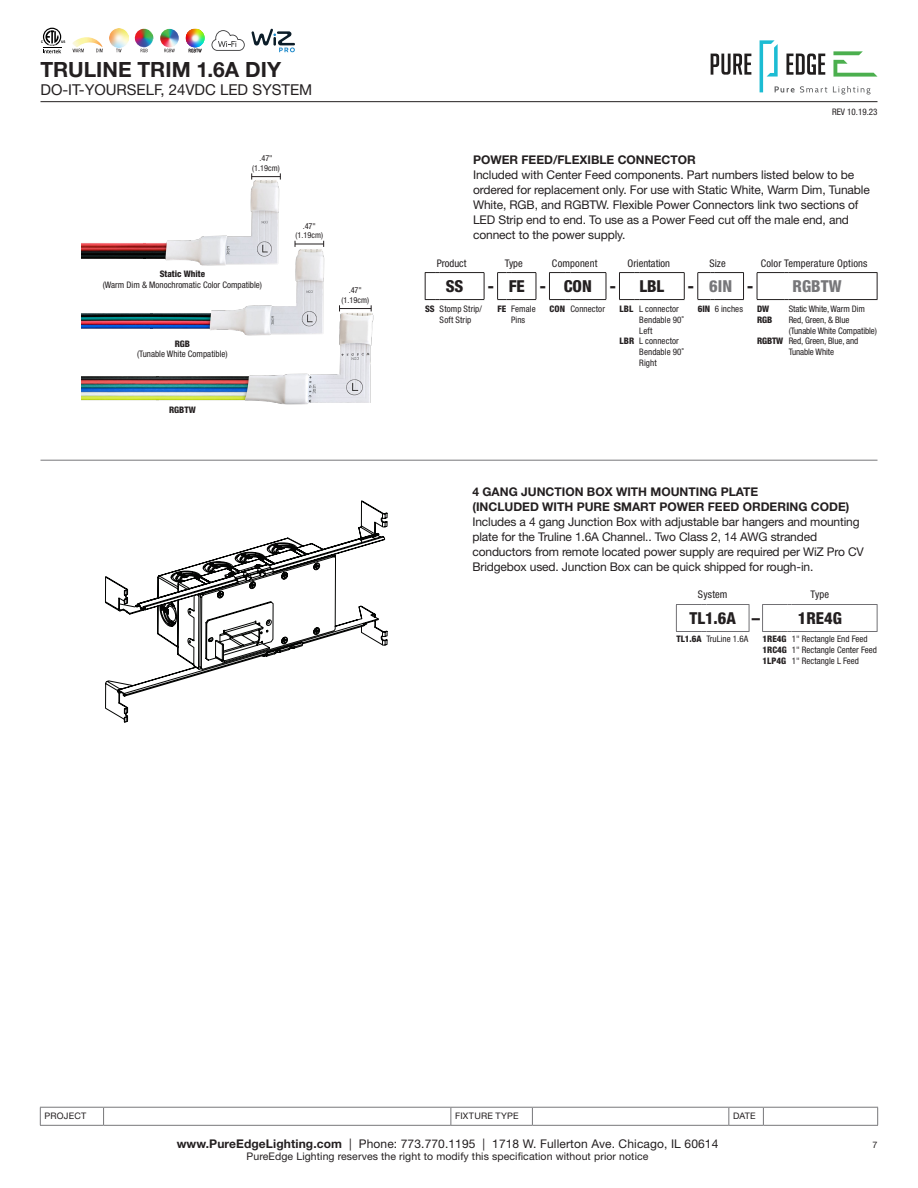
<style>
.page{position:relative;width:918px;height:1188px;background:#fff}
.page>*{position:absolute;margin:0;border:0;box-sizing:border-box;transform-origin:0 0}
.t1{font:700 21px "Helvetica Neue LT Std";color:#231f20}
.t2{font:800 condensed 16.5px "Helvetica Neue LT Std";color:#231f20}
.t3{font:800 condensed 16.5px "Helvetica Neue LT Std";color:#77777a}
.t4{font:15px "Helvetica Neue LT Std";color:#231f20}
.t5{font:12px/15px "Helvetica Neue LT Std";letter-spacing:-.01em;color:#231f20}
.t6{font:700 12px/15px "Helvetica Neue LT Std";color:#231f20}
.t7{font:12px "Helvetica Neue LT Std";letter-spacing:.01em;color:#231f20}
.t8{font:10.5px "Helvetica Neue LT Std";letter-spacing:.01em;color:#231f20}
.t9{font:condensed 10.5px "Helvetica Neue LT Std";letter-spacing:.01em;color:#231f20}
.t10{font:condensed 9px/10.8px "Helvetica Neue LT Std";color:#231f20}
.t11{font:800 condensed 9px "Helvetica Neue LT Std";color:#231f20}
.t12{font:9px "Helvetica Neue LT Std";letter-spacing:.02em;color:#231f20}
.t13{font:condensed 8.25px "Helvetica Neue LT Std";color:#231f20}
.s1{font-weight:800}
.s2{font-stretch:normal}
.s3{font-weight:700}
</style>
<div class="page">
<hr style="left:40px;top:1107px;width:64px;height:1px;background:#77777a">
<svg style="left:40px;top:1108px;width:1px;height:17px"></svg>
<hr style="left:104px;top:1107px;width:347px;height:1px;background:#77777a">
<svg style="left:103px;top:1108px;width:1px;height:17px"></svg>
<hr style="left:451px;top:1107px;width:81px;height:1px;background:#77777a">
<svg style="left:450px;top:1108px;width:1px;height:17px"></svg>
<hr style="left:532px;top:1107px;width:197px;height:1px;background:#77777a">
<svg style="left:532px;top:1108px;width:1px;height:17px"></svg>
<hr style="left:729px;top:1107px;width:34px;height:1px;background:#77777a">
<svg style="left:728px;top:1108px;width:1px;height:17px"></svg>
<hr style="left:763px;top:1107px;width:115px;height:1px;background:#77777a">
<svg style="left:763px;top:1108px;width:1px;height:17px"></svg>
<svg style="left:877px;top:1108px;width:1px;height:17px"></svg>
<hr style="left:40px;top:1125px;width:64px;height:1px;background:#77777a">
<hr style="left:104px;top:1125px;width:347px;height:1px;background:#77777a">
<hr style="left:451px;top:1125px;width:81px;height:1px;background:#77777a">
<hr style="left:532px;top:1125px;width:197px;height:1px;background:#77777a">
<hr style="left:729px;top:1125px;width:34px;height:1px;background:#77777a">
<hr style="left:763px;top:1125px;width:115px;height:1px;background:#77777a">
<hr style="left:40px;top:101px;width:838px;height:1px;background:#231f20">
<svg style="left:833px;top:86px;width:38px;height:9px"></svg>
<svg style="left:833px;top:51px;width:45px;height:26px"></svg>
<svg style="left:711px;top:54px;width:40px;height:21px"></svg>
<svg style="left:760px;top:40px;width:67px;height:53px"></svg>
<svg style="left:189px;top:49px;width:13px;height:3px"></svg>
<img style="left:186px;top:29px;width:19px;height:18px">
<svg style="left:41px;top:28px;width:24px;height:25px"></svg>
<svg style="left:141px;top:49px;width:7px;height:3px"></svg>
<img style="left:134px;top:29px;width:20px;height:19px">
<svg style="left:164px;top:49px;width:11px;height:3px"></svg>
<img style="left:160px;top:29px;width:19px;height:18px;border-radius:9px">
<img style="left:109px;top:29px;width:19px;height:18px">
<svg style="left:116px;top:49px;width:5px;height:3px"></svg>
<svg style="left:72px;top:37px;width:31px;height:15px"></svg>
<svg style="left:212px;top:30px;width:33px;height:21px"></svg>
<svg style="left:252px;top:29px;width:43px;height:23px"></svg>
<hr style="left:440px;top:272px;width:44px;height:1px;background:#231f20">
<hr style="left:570px;top:272px;width:36px;height:1px;background:#231f20">
<hr style="left:639px;top:272px;width:46px;height:1px;background:#231f20">
<hr style="left:789px;top:272px;width:89px;height:1px;background:#231f20">
<svg style="left:877px;top:273px;width:1px;height:26px"></svg>
<svg style="left:425px;top:272px;width:15px;height:28px"></svg>
<hr style="left:440px;top:299px;width:44px;height:1px;background:#231f20">
<hr style="left:570px;top:299px;width:36px;height:1px;background:#231f20">
<hr style="left:639px;top:299px;width:46px;height:1px;background:#231f20">
<hr style="left:789px;top:299px;width:89px;height:1px;background:#231f20">
<svg style="left:484px;top:272px;width:86px;height:28px"></svg>
<svg style="left:606px;top:272px;width:33px;height:28px"></svg>
<svg style="left:684px;top:272px;width:105px;height:28px"></svg>
<img style="left:244px;top:242px;width:81px;height:66px">
<img style="left:81px;top:308px;width:293px;height:97px">
<img style="left:145px;top:174px;width:136px;height:97px">
<img style="left:81px;top:243px;width:64px;height:16px">
<svg style="left:105px;top:501px;width:283px;height:222px"></svg>
<svg style="left:157px;top:459px;width:179px;height:211px"></svg>
<hr style="left:792px;top:604px;width:86px;height:1px;background:#717074">
<svg style="left:762px;top:604px;width:30px;height:28px"></svg>
<hr style="left:792px;top:631px;width:86px;height:1px;background:#717074">
<hr style="left:706px;top:604px;width:43px;height:1px;background:#717074">
<svg style="left:749px;top:605px;width:1px;height:26px"></svg>
<svg style="left:877px;top:605px;width:1px;height:26px"></svg>
<svg style="left:676px;top:604px;width:30px;height:28px"></svg>
<hr style="left:706px;top:631px;width:43px;height:1px;background:#717074">
<hr style="left:40px;top:460px;width:838px;height:1px;background:#77777a">
<h1 class="t1" style="left:40px;top:56px;width:242px">TRULINE TRIM 1.6A DIY</h1>
<p class="t4" style="left:40px;top:80px;width:273px">DO-IT-YOURSELF, 24VDC LED SYSTEM</p>
<p class="t13" style="left:259px;top:153px;width:15px">.47"</p>
<p class="t13" style="left:252px;top:163px;width:29px">(1.19cm)</p>
<p class="t10" style="left:103px;top:268px;width:161px;text-align:center"><span class="s1">Static White<br></span>(Warm Dim &amp; Monochromatic Color Compatible)</p>
<p class="t10" style="left:137px;top:338px;width:92px;text-align:center"><span class="s1">RGB<br></span>(Tunable White Compatible)</p>
<p class="t11" style="left:169px;top:404px;width:28px">RGBTW</p>
<p class="t13" style="left:303px;top:221px;width:15px">.47"</p>
<p class="t13" style="left:296px;top:231px;width:29px">(1.19cm)</p>
<p class="t13" style="left:349px;top:285px;width:15px">.47"</p>
<p class="t13" style="left:342px;top:295px;width:29px">(1.19cm)</p>
<p class="t10" style="left:832px;top:107px;width:47px">REV 10.19.23</p>
<p class="t6" style="left:473px;top:152px;width:224px">POWER FEED/FLEXIBLE CONNECTOR</p>
<p class="t5" style="left:473px;top:167px;width:398px">Included with Center Feed components. Part numbers listed below to be ordered for replacement only. For use with Static White, Warm Dim, Tunable White, RGB, and RGBTW. Flexible Power Connectors link two sections of LED Strip end to end. To use as a Power Feed cut off the male end, and connect to the power supply.</p>
<p class="t9" style="left:437px;top:257px;width:31px">Product</p>
<p class="t9" style="left:505px;top:257px;width:20px">Type</p>
<p class="t9" style="left:552px;top:257px;width:47px">Component</p>
<p class="t9" style="left:628px;top:257px;width:44px">Orientation</p>
<p class="t9" style="left:710px;top:257px;width:18px">Size</p>
<p class="t9" style="left:761px;top:257px;width:108px">Color Temperature Options</p>
<p class="t2" style="left:446px;top:276px;width:19px">SS</p>
<p class="t2" style="left:488px;top:276px;width:8px">-</p>
<p class="t2" style="left:509px;top:276px;width:18px">FE</p>
<p class="t2" style="left:540px;top:276px;width:8px">-</p>
<p class="t2" style="left:564px;top:276px;width:30px">CON</p>
<p class="t2" style="left:610px;top:276px;width:8px">-</p>
<p class="t2" style="left:640px;top:276px;width:26px">LBL</p>
<p class="t2" style="left:688px;top:276px;width:8px">-</p>
<p class="t3" style="left:709px;top:276px;width:24px">6IN</p>
<p class="t2" style="left:747px;top:276px;width:8px">-</p>
<p class="t3" style="left:793px;top:276px;width:50px">RGBTW</p>
<p class="t11" style="left:425px;top:303px;width:11px">SS</p>
<p class="t10" style="left:440px;top:303px;width:44px">Stomp Strip/<br>Soft Strip</p>
<p class="t11" style="left:498px;top:303px;width:10px">FE</p>
<p class="t10" style="left:511px;top:303px;width:26px">Female<br>Pins</p>
<p class="t11" style="left:549px;top:303px;width:17px">CON</p>
<p class="t10" style="left:570px;top:303px;width:36px">Connector</p>
<p class="t11" style="left:619px;top:303px;width:15px">LBL</p>
<p class="t11" style="left:619px;top:336px;width:16px">LBR</p>
<p class="t10" style="left:789px;top:303px;width:78px">Static White, Warm Dim</p>
<p class="t10" style="left:789px;top:314px;width:90px">Red, Green, &amp; Blue (Tunable White Compatible)</p>
<p class="t10" style="left:789px;top:336px;width:71px">Red, Green, Blue, and<br>Tunable White</p>
<p class="t10" style="left:639px;top:303px;width:46px">L connector<br>Bendable 90<span class="s2">˚<br></span>Left<br>L connector<br>Bendable 90<span class="s2">˚<br></span>Right</p>
<p class="t11" style="left:698px;top:303px;width:14px">6IN</p>
<p class="t10" style="left:715px;top:303px;width:30px">6 inches</p>
<p class="t11" style="left:757px;top:303px;width:14px">DW</p>
<p class="t11" style="left:757px;top:314px;width:17px">RGB</p>
<p class="t11" style="left:757px;top:336px;width:28px">RGBTW</p>
<p class="t6" style="left:472px;top:484px;width:378px">4 GANG JUNCTION BOX WITH MOUNTING PLATE<br>(INCLUDED WITH PURE SMART POWER FEED ORDERING CODE)</p>
<p class="t5" style="left:472px;top:514px;width:393px">Includes a 4 gang Junction Box with adjustable bar hangers and mounting plate for the Truline 1.6A Channel.. Two Class 2, 14 AWG stranded conductors from remote located power supply are required per WiZ Pro CV Bridgebox used. Junction Box can be quick shipped for rough-in.</p>
<p class="t9" style="left:698px;top:589px;width:31px">System</p>
<p class="t9" style="left:811px;top:589px;width:20px">Type</p>
<p class="t2" style="left:689px;top:608px;width:48px">TL1.6A</p>
<p class="t2" style="left:752px;top:608px;width:10px">–</p>
<p class="t2" style="left:798px;top:608px;width:46px">1RE4G</p>
<p class="t11" style="left:676px;top:633px;width:27px">TL1.6A</p>
<p class="t10" style="left:706px;top:634px;width:43px">TruLine 1.6A</p>
<p class="t11" style="left:763px;top:633px;width:26px">1RE4G</p>
<p class="t11" style="left:763px;top:644px;width:26px">1RC4G</p>
<p class="t11" style="left:763px;top:655px;width:25px">1LP4G</p>
<p class="t10" style="left:792px;top:634px;width:77px">1" Rectangle End Feed</p>
<p class="t10" style="left:792px;top:644px;width:87px">1" Rectangle Center Feed</p>
<p class="t10" style="left:792px;top:655px;width:69px">1" Rectangle L Feed</p>
<p class="t12" style="left:45px;top:1111px;width:43px">PROJECT</p>
<p class="t12" style="left:455px;top:1111px;width:65px">FIXTURE TYPE</p>
<p class="t12" style="left:733px;top:1111px;width:24px">DATE</p>
<p class="t7" style="left:177px;top:1136px;width:543px"><span class="s3">www.PureEdgeLighting.com</span> | Phone: 773.770.1195 | 1718 W. Fullerton Ave. Chicago, IL 60614</p>
<p class="t8" style="left:247px;top:1150px;width:403px">PureEdge Lighting reserves the right to modify this specification without prior notice</p>
<p class="t12" style="left:873px;top:1139px;width:7px">7</p>
</div>
